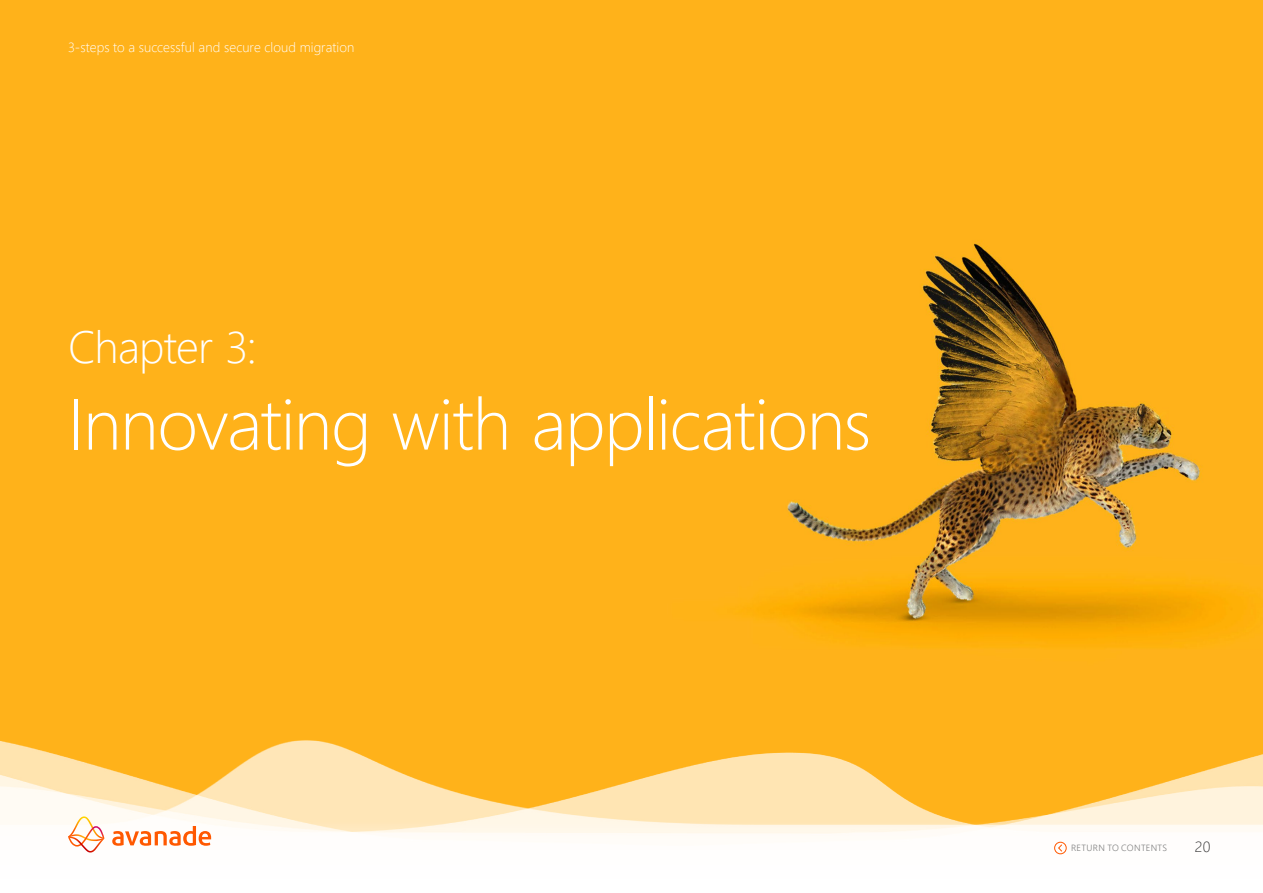
<style>
.page{position:relative;width:1263px;height:893px;background:#fff}
.page>*{position:absolute;margin:0;border:0;box-sizing:border-box;transform-origin:0 0}
.t1{font:300 72px "Segoe UI";letter-spacing:-.02em;color:#fff}
.t2{font:300 45px "Segoe UI";letter-spacing:-.02em;color:#fff}
.t3{font:300 15px "Segoe UI";color:#333}
.t4{font:300 13.5px "Segoe UI";letter-spacing:.005em;color:#fff}
.t5{font:300 9px "Segoe UI";letter-spacing:.035em;color:#7f7f7f}
</style>
<div class="page">
<img style="left:0;top:0;width:1263px;height:738px">
<img style="left:0;top:738px;width:1263px;height:83px">
<div style="left:0;top:821px;width:1263px;height:72px;background:linear-gradient(to bottom,#fff9ef,#fff)"></div>
<div style="left:1054px;top:842px;width:12px;height:12px;border:1px solid #ff5800;border-radius:50%"></div>
<svg style="left:1058px;top:844px;width:4px;height:8px"></svg>
<svg style="left:112px;top:826px;width:99px;height:20px"></svg>
<svg style="left:68px;top:816px;width:36px;height:36px"></svg>
<p class="t4" style="left:68px;top:37px;width:288px">3-steps to a successful and secure cloud migration</p>
<h2 class="t2" style="left:68px;top:313px;width:190px">Chapter 3:</h2>
<h1 class="t1" style="left:68px;top:370px;width:805px">Innovating with applications</h1>
<p class="t5" style="left:1071px;top:841px;width:98px">RETURN TO CONTENTS</p>
<p class="t3" style="left:1195px;top:836px;width:17px">20</p>
</div>
